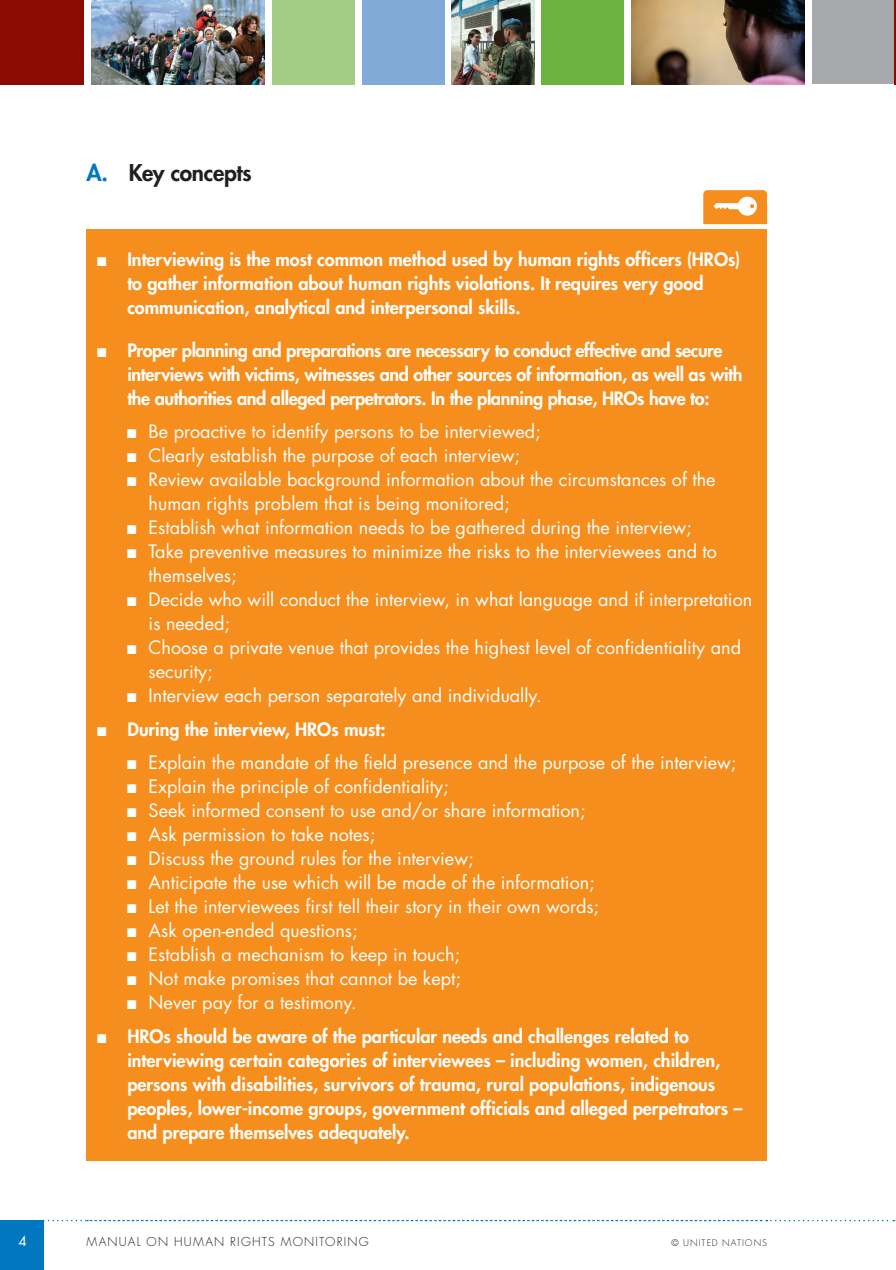
<style>
.page{position:relative;width:896px;height:1270px;background:#fff}
.page>*{position:absolute;margin:0;border:0;box-sizing:border-box;transform-origin:0 0}
.t1{font:800 22.5px "Futura";letter-spacing:-.015em;color:#231f20}
.t2{font:18px/24px "Futura";color:#fff}
.t3{font:800 18px/24px "Futura";color:#fff}
.t4{font:800 18px/24px "Futura";letter-spacing:-.02em;color:#fff}
.t5{font:13.5px "Futura";color:#fff}
.t6{font:300 12px "Futura";letter-spacing:.105em;color:#231f20}
.t7{font:300 9px "Futura";letter-spacing:.105em;color:#231f20}
.s1{color:#0077c0}
</style>
<div class="page">
<div style="left:0;top:1219px;width:44px;height:51px;background:#0077c0"></div>
<div style="left:811px;top:0;width:83px;height:84px;background:#a8a9ad"></div>
<hr style="left:894px;top:0;width:1px;height:84px;background:#8b0a02">
<div style="left:272px;top:0;width:82px;height:84px;background:#a5cc85"></div>
<img style="left:631px;top:0;width:173px;height:84px">
<img style="left:91px;top:0;width:173px;height:84px">
<div style="left:541px;top:0;width:83px;height:84px;background:#6cb43f"></div>
<div style="left:362px;top:0;width:82px;height:84px;background:#82aad9"></div>
<img style="left:451px;top:0;width:83px;height:84px">
<div style="left:0;top:0;width:84px;height:84px;background:#8b0a02"></div>
<svg style="left:0;top:1219px;width:896px;height:2px"></svg>
<div style="left:86px;top:229px;width:681px;height:931px;background:#f68e1e"></div>
<svg style="left:703px;top:190px;width:64px;height:34px"></svg>
<p class="t1" style="left:86px;top:158px;width:167px"><span class="s1">A.</span> Key concepts</p>
<p class="t3" style="left:127px;top:248px;width:614px">Interviewing is the most common method used by human rights officers (HROs) to gather information about human rights violations. It requires very good communication, analytical and interpersonal skills.</p>
<p class="t4" style="left:127px;top:338px;width:616px">Proper planning and preparations are necessary to conduct effective and secure interviews with victims, witnesses and other sources of information, as well as with the authorities and alleged perpetrators. In the planning phase, HROs have to:</p>
<p class="t2" style="left:149px;top:420px;width:605px">Be proactive to identify persons to be interviewed;<br>Clearly establish the purpose of each interview;<br>Review available background information about the circumstances of the human rights problem that is being monitored;<br>Establish what information needs to be gathered during the interview;<br>Take preventive measures to minimize the risks to the interviewees and to themselves;<br>Decide who will conduct the interview, in what language and if interpretation is needed;<br>Choose a private venue that provides the highest level of confidentiality and security;<br>Interview each person separately and individually.</p>
<p class="t3" style="left:127px;top:717px;width:260px">During the interview, HROs must:</p>
<p class="t2" style="left:149px;top:751px;width:589px">Explain the mandate of the field presence and the purpose of the interview; Explain the principle of confidentiality;<br>Seek informed consent to use and/or share information;<br>Ask permission to take notes;<br>Discuss the ground rules for the interview;<br>Anticipate the use which will be made of the information;<br>Let the interviewees first tell their story in their own words;<br>Ask open-ended questions;<br>Establish a mechanism to keep in touch;<br>Not make promises that cannot be kept;<br>Never pay for a testimony.</p>
<p class="t3" style="left:127px;top:1024px;width:616px">HROs should be aware of the particular needs and challenges related to interviewing certain categories of interviewees – including women, children, persons with disabilities, survivors of trauma, rural populations, indigenous peoples, lower-income groups, government officials and alleged perpetrators – and prepare themselves adequately.</p>
<p class="t5" style="left:18px;top:1232px;width:10px">4</p>
<p class="t6" style="left:86px;top:1234px;width:284px">MANUAL ON HUMAN RIGHTS MONITORING</p>
<p class="t7" style="left:671px;top:1237px;width:97px">© U NITED NATIONS</p>
</div>
